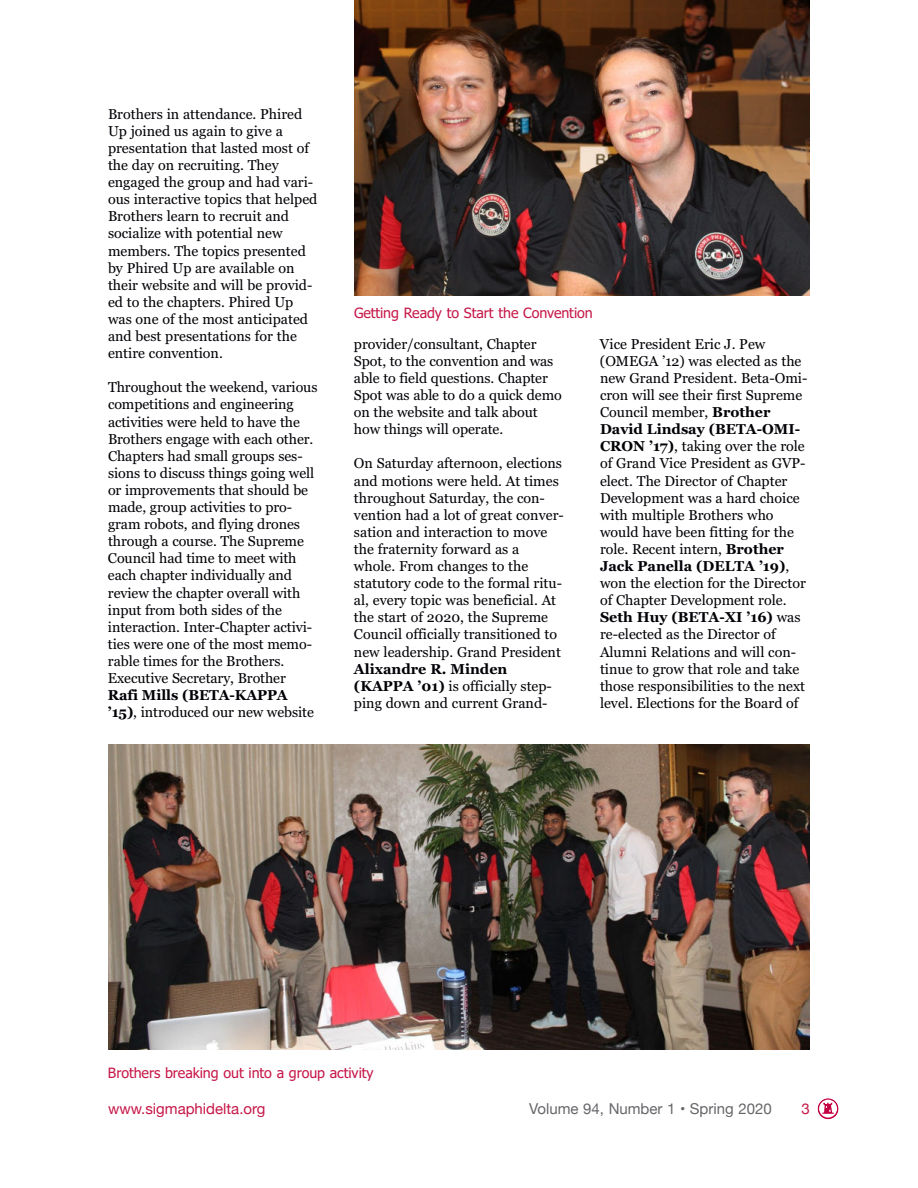
<style>
.page{position:relative;width:918px;height:1188px;background:#fff}
.page>*{position:absolute;margin:0;border:0;box-sizing:border-box;transform-origin:0 0}
.t1{font:15px "Helvetica Neue";color:#66666a}
.t2{font:15px "Helvetica Neue";color:#c61748}
.t3{font:14.25px/17.1px "Georgia";color:#000006}
.t4{font:14.25px "Tahoma";letter-spacing:-.005em;color:#c61748}
.t5{font:700 14.25px/17.1px "Georgia";letter-spacing:-.005em;color:#000006}
.s1{font-weight:400}
.s2{font-weight:700}
</style>
<div class="page">
<svg style="left:818px;top:1098px;width:20px;height:21px"></svg>
<img style="left:108px;top:745px;width:702px;height:305px">
<img style="left:354px;top:0;width:456px;height:295px">
<p class="t3" style="left:108px;top:105px;width:211px">Brothers in attendance. Phired<br>Up joined us again to give a presentation that lasted most of the day on recruiting. They engaged the group and had vari&shy;ous interactive topics that helped<br>Brothers learn to recruit and socialize with potential new members. The topics presented by Phired Up are available on their website and will be provid&shy;ed to the chapters. Phired Up was one of the most anticipated and best presentations for the entire convention.</p>
<p class="t3" style="left:108px;top:379px;width:211px">Throughout the weekend, various competitions and engineering activities were held to have the<br>Brothers engage with each other.<br>Chapters had small groups ses&shy;sions to discuss things going well or improvements that should be made, group activities to pro&shy;gram robots, and flying drones through a course. The Supreme<br>Council had time to meet with each chapter individually and review the chapter overall with input from both sides of the interaction. Inter-Chapter activi&shy;ties were one of the most memo&shy;rable times for the Brothers.<br>Executive Secretary, Brother</p>
<p class="t5" style="left:108px;top:687px;width:207px">Rafi Mills (BETA-KAPPA ’15)<span class="s1">, introduced our new website</span></p>
<p class="t4" style="left:354px;top:305px;width:240px">Getting Ready to Start the Convention</p>
<p class="t3" style="left:354px;top:335px;width:209px">provider/consultant, Chapter<br>Spot, to the convention and was able to field questions. Chapter<br>Spot was able to do a quick demo on the website and talk about how things will operate.</p>
<p class="t3" style="left:354px;top:455px;width:211px">On Saturday afternoon, elections and motions were held. At times throughout Saturday, the con&shy;vention had a lot of great conver&shy;sation and interaction to move the fraternity forward as a whole. From changes to the statutory code to the formal ritu&shy;al, every topic was beneficial. At the start of 2020, the Supreme<br>Council officially transitioned to new leadership. Grand President</p>
<p class="t3" style="left:354px;top:660px;width:199px"><span class="s2">Alixandre R. Minden (KAPPA ’01)</span> is officially step&shy;ping down and current Grand-</p>
<p class="t3" style="left:600px;top:335px;width:209px">Vice President Eric J. Pew (OMEGA ’12) was elected as the new Grand President. Beta-Omi&shy;cron will see their first Supreme<br>Council member, <span class="s2">Brother<br>David Lindsay (BETA-OMI-<br>CRON ’17)</span>, taking over the role of Grand Vice President as GVP&shy;elect. The Director of Chapter<br>Development was a hard choice with multiple Brothers who would have been fitting for the role. Recent intern, <span class="s2">Brother<br>Jack Panella (DELTA ’19)</span>, won the election for the Director of Chapter Development role.<br><span class="s2">Seth Huy (BETA-XI ’16)</span> was re-elected as the Director of<br>Alumni Relations and will con&shy;tinue to grow that role and take those responsibilities to the next level. Elections for the Board of</p>
<p class="t4" style="left:108px;top:1065px;width:267px">Brothers breaking out into a group activity</p>
<p class="t2" style="left:108px;top:1100px;width:159px">www.sigmaphidelta.org</p>
<p class="t1" style="left:529px;top:1100px;width:244px">Volume 94, Number 1 • Spring 2020</p>
<p class="t2" style="left:802px;top:1100px;width:10px">3</p>
</div>
